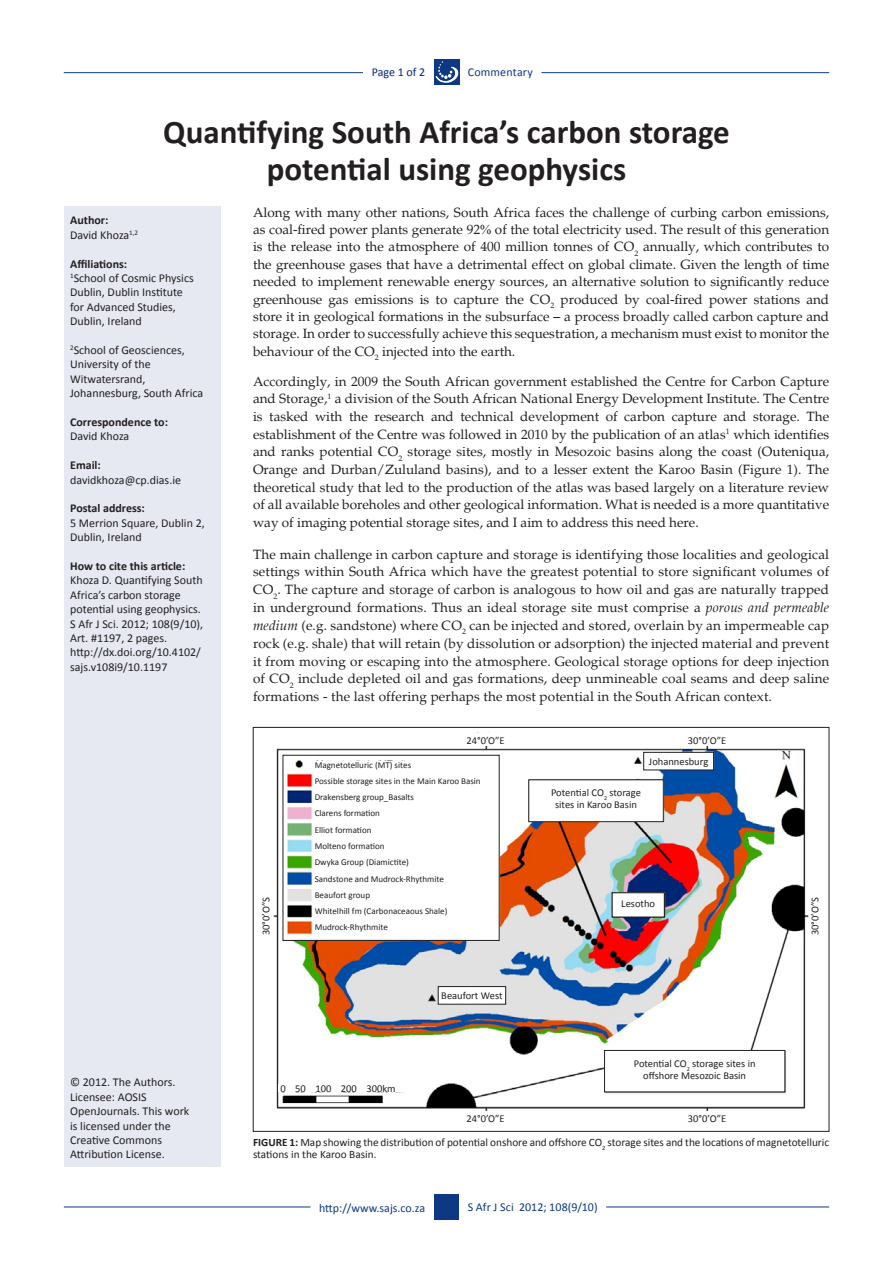
<style>
.page{position:relative;width:893px;height:1263px;background:#fff}
.page>*{position:absolute;margin:0;border:0;box-sizing:border-box;transform-origin:0 0}
.t1{font:700 33px "Calibri";color:#231f20}
.t2{font:13.5px/17.4px "Palatino";color:#231f20;text-align:justify}
.Author_Affiliation{font:12px/14.4px "Calibri";color:#231f20}
.t3{font:700 12px "Calibri";color:#231f20}
.Running_footer_right{font:12px "Calibri";letter-spacing:.005em;color:#0d3884}
.t4{font:12px "Calibri";letter-spacing:-.005em;color:#002782}
.t5{font:11.25px/12px "Calibri";color:#231f20}
.t6{font:10.5px "Calibri";color:#231f20}
.t7{font:9px "Calibri";color:#231f20}
.s1{font-family:"Times New Roman"}
.s2{font-style:italic}
.s3{font-weight:700}
</style>
<div class="page">
<hr style="left:64px;top:72px;width:299px;height:1px;background:#0d3884">
<hr style="left:541px;top:72px;width:288px;height:1px;background:#0d3884">
<div style="left:434px;top:59px;width:25px;height:26px;background:#0d3884"></div>
<svg style="left:436px;top:61px;width:23px;height:22px"></svg>
<div style="left:434px;top:1194px;width:25px;height:26px;background:#0d3884"></div>
<hr style="left:64px;top:1206px;width:247px;height:1px;background:#0d3884">
<hr style="left:606px;top:1206px;width:223px;height:1px;background:#0d3884">
<div style="left:65px;top:207px;width:156px;height:960px;background:#e6e9f2"></div>
<img style="left:273px;top:732px;width:536px;height:379px">
<div style="left:278px;top:1084px;width:125px;height:8px;background:#fff"></div>
<div style="left:438px;top:986px;width:68px;height:18px;background:#fff"></div>
<div style="left:438px;top:986px;width:68px;height:18px;border:1px solid #231f20"></div>
<div style="left:612px;top:893px;width:52px;height:24px;background:#fff"></div>
<div style="left:644px;top:752px;width:70px;height:18px;background:#fff"></div>
<div style="left:643px;top:752px;width:71px;height:18px;border:1px solid #231f20"></div>
<div style="left:529px;top:780px;width:134px;height:42px;background:#fff"></div>
<div style="left:529px;top:780px;width:134px;height:42px;border:1px solid #231f20"></div>
<div style="left:604px;top:1050px;width:181px;height:42px;background:#fff"></div>
<div style="left:604px;top:1050px;width:181px;height:42px;border:1px solid #231f20"></div>
<div style="left:461px;top:733px;width:49px;height:13px;background:#fff"></div>
<div style="left:683px;top:733px;width:48px;height:13px;background:#fff"></div>
<div style="left:283px;top:755px;width:216px;height:186px;border:1px solid #231f20"></div>
<div style="left:315px;top:761px;width:180px;height:174px;background:#fff"></div>
<p class="t4" style="left:372px;top:65px;width:55px">Page 1 of 2</p>
<p class="Running_footer_right" style="left:468px;top:65px;width:67px">Commentary</p>
<p class="t1" style="left:163px;top:111px;width:568px">Quantifying South Africa’s carbon storage</p>
<p class="t1" style="left:267px;top:148px;width:361px">potential using geophysics</p>
<p class="t3" style="left:70px;top:213px;width:40px">Author:</p>
<p class="Author_Affiliation" style="left:70px;top:228px;width:69px">David Khoza<sup>1,2</sup></p>
<p class="t3" style="left:70px;top:256px;width:59px">Affiliations:</p>
<p class="Author_Affiliation" style="left:70px;top:271px;width:125px"><sup>1</sup>School of Cosmic Physics<br>Dublin, Dublin Institute</p>
<p class="Author_Affiliation" style="left:70px;top:300px;width:107px">for Advanced Studies,</p>
<p class="Author_Affiliation" style="left:70px;top:314px;width:73px">Dublin, Ireland</p>
<p class="Author_Affiliation" style="left:70px;top:343px;width:135px"><sup>2</sup>School of Geosciences,<br>University of the<br>Witwatersrand,<br>Johannesburg, South Africa</p>
<p class="t3" style="left:70px;top:414px;width:99px">Correspondence to:</p>
<p class="Author_Affiliation" style="left:70px;top:429px;width:61px">David Khoza</p>
<p class="t3" style="left:70px;top:457px;width:32px">Email:</p>
<p class="Author_Affiliation" style="left:70px;top:472px;width:112px">davidkhoza@cp.dias.ie</p>
<p class="t3" style="left:70px;top:501px;width:76px">Postal address:</p>
<p class="Author_Affiliation" style="left:70px;top:516px;width:136px">5 Merrion Square, Dublin 2,<br>Dublin, Ireland</p>
<p class="t3" style="left:70px;top:558px;width:117px">How to cite this article:</p>
<p class="Author_Affiliation" style="left:70px;top:573px;width:134px">Khoza D. Quantifying South<br>Africa’s carbon storage potential using geophysics.</p>
<p class="Author_Affiliation" style="left:70px;top:616px;width:135px">S Afr J Sci. 2012; 108(9/10),<br>Art. #1197, 2 pages.</p>
<p class="Author_Affiliation" style="left:70px;top:645px;width:132px">http://dx.doi.org/10.4102/ sajs.v108i9/10.1197</p>
<p class="Author_Affiliation" style="left:70px;top:1075px;width:107px">© 2012. The Authors.</p>
<p class="Author_Affiliation" style="left:70px;top:1089px;width:121px">Licensee: AOSIS<br>OpenJournals. This work</p>
<p class="Author_Affiliation" style="left:70px;top:1118px;width:102px">is licensed under the</p>
<p class="Author_Affiliation" style="left:70px;top:1133px;width:93px">Creative Commons</p>
<p class="Author_Affiliation" style="left:70px;top:1147px;width:96px">Attribution License.</p>
<p class="t2" style="left:253px;top:204px;width:578px">Along with many other nations, South Africa faces the challenge of curbing carbon emissions, as coal-fired power plants generate 92<span class="s1">%</span> of the total electricity used. The result of this generation is the release into the atmosphere of 400 million tonnes of CO<sub>2</sub> annually, which contributes to the greenhouse gases that have a detrimental effect on global climate. Given the length of time needed to implement renewable energy sources, an alternative solution to significantly reduce greenhouse gas emissions is to capture the CO<sub>2</sub> produced by coal-fired power stations and store it in geological formations in the subsurface – a process broadly called carbon capture and storage. In order to successfully achieve this sequestration, a mechanism must exist to monitor the behaviour of the CO<sub>2</sub> injected into the earth.</p>
<p class="t2" style="left:253px;top:372px;width:578px">Accordingly, in 2009 the South African government established the Centre for Carbon Capture and Storage,<sup>1</sup> a division of the South African National Energy Development Institute. The Centre is tasked with the research and technical development of carbon capture and storage. The establishment of the Centre was followed in 2010 by the publication of an atlas<sup>1</sup> which identifies and ranks potential CO<sub>2</sub> storage sites, mostly in Mesozoic basins along the coast (Outeniqua, Orange and Durban/Zululand basins), and to a lesser extent the Karoo Basin (Figure 1). The theoretical study that led to the production of the atlas was based largely on a literature review of all available boreholes and other geological information. What is needed is a more quantitative way of imaging potential storage sites, and I aim to address this need here.</p>
<p class="t2" style="left:253px;top:545px;width:578px;line-height:17.9px">The main challenge in carbon capture and storage is identifying those localities and geological settings within South Africa which have the greatest potential to store significant volumes of CO<sub>2</sub>. The capture and storage of carbon is analogous to how oil and gas are naturally trapped in underground formations. Thus an ideal storage site must comprise a <span class="s2">porous and permeable medium</span> (e.g. sandstone) where CO<sub>2</sub> can be injected and stored, overlain by an impermeable cap rock (e.g. shale) that will retain (by dissolution or adsorption) the injected material and prevent it from moving or escaping into the atmosphere. Geological storage options for deep injection of CO<sub>2</sub> include depleted oil and gas formations, deep unmineable coal seams and deep saline formations - the last offering perhaps the most potential in the South African context.</p>
<p class="t6" style="left:466px;top:733px;width:40px">24°0’O”E</p>
<p class="t6" style="left:688px;top:733px;width:40px">30°0’O”E</p>
<p class="t6" style="left:649px;top:754px;width:61px">Johannesburg</p>
<p class="t7" style="left:315px;top:759px;width:98px">Magnetotelluric (MT) sites</p>
<p class="t7" style="left:315px;top:775px;width:167px">Possible storage sites in the Main Karoo Basin</p>
<p class="t7" style="left:315px;top:791px;width:101px">Drakensberg group_Basalts</p>
<p class="t7" style="left:315px;top:808px;width:67px">Clarens formation</p>
<p class="t7" style="left:315px;top:824px;width:58px">Elliot formation</p>
<p class="t7" style="left:315px;top:840px;width:71px">Molteno formation</p>
<p class="t7" style="left:315px;top:857px;width:96px">Dwyka Group (Diamictite)</p>
<p class="t7" style="left:315px;top:873px;width:131px">Sandstone and Mudrock-Rhythmite</p>
<p class="t7" style="left:315px;top:889px;width:57px">Beaufort group</p>
<p class="t7" style="left:315px;top:905px;width:134px">Whitelhill fm (Carbonaceaous Shale)</p>
<p class="t7" style="left:315px;top:922px;width:75px">Mudrock-Rhythmite</p>
<p class="t6" style="left:551px;top:786px;width:91px">Potential CO<sub>2</sub> storage</p>
<p class="t6" style="left:555px;top:798px;width:83px">sites in Karoo Basin</p>
<p class="t6" style="left:259px;top:935px;width:39px;rotate:-90deg">30°0’O”S</p>
<p class="t6" style="left:808px;top:935px;width:39px;rotate:-90deg">30°0’O”S</p>
<p class="t6" style="left:621px;top:897px;width:35px">Lesotho</p>
<p class="t6" style="left:280px;top:1082px;width:117px">0 50 100 200 300km</p>
<p class="t6" style="left:441px;top:989px;width:63px">Beaufort West</p>
<p class="t6" style="left:634px;top:1057px;width:123px">Potential CO<sub>2</sub> storage sites in</p>
<p class="t6" style="left:643px;top:1069px;width:104px">offshore Mesozoic Basin</p>
<p class="t6" style="left:466px;top:1111px;width:40px">24°0’O”E</p>
<p class="t6" style="left:688px;top:1111px;width:40px">30°0’O”E</p>
<p class="t5" style="left:253px;top:1137px;width:578px"><span class="s3">FIGURE 1:</span> Map showing the distribution of potential onshore and offshore CO<sub>2</sub> storage sites and the locations of magnetotelluric stations in the Karoo Basin.</p>
<p class="Running_footer_right" style="left:319px;top:1200px;width:108px">http://www.sajs.co.za</p>
<p class="Running_footer_right" style="left:468px;top:1200px;width:131px">S Afr J Sci 2012; 108(9/10)</p>
</div>
